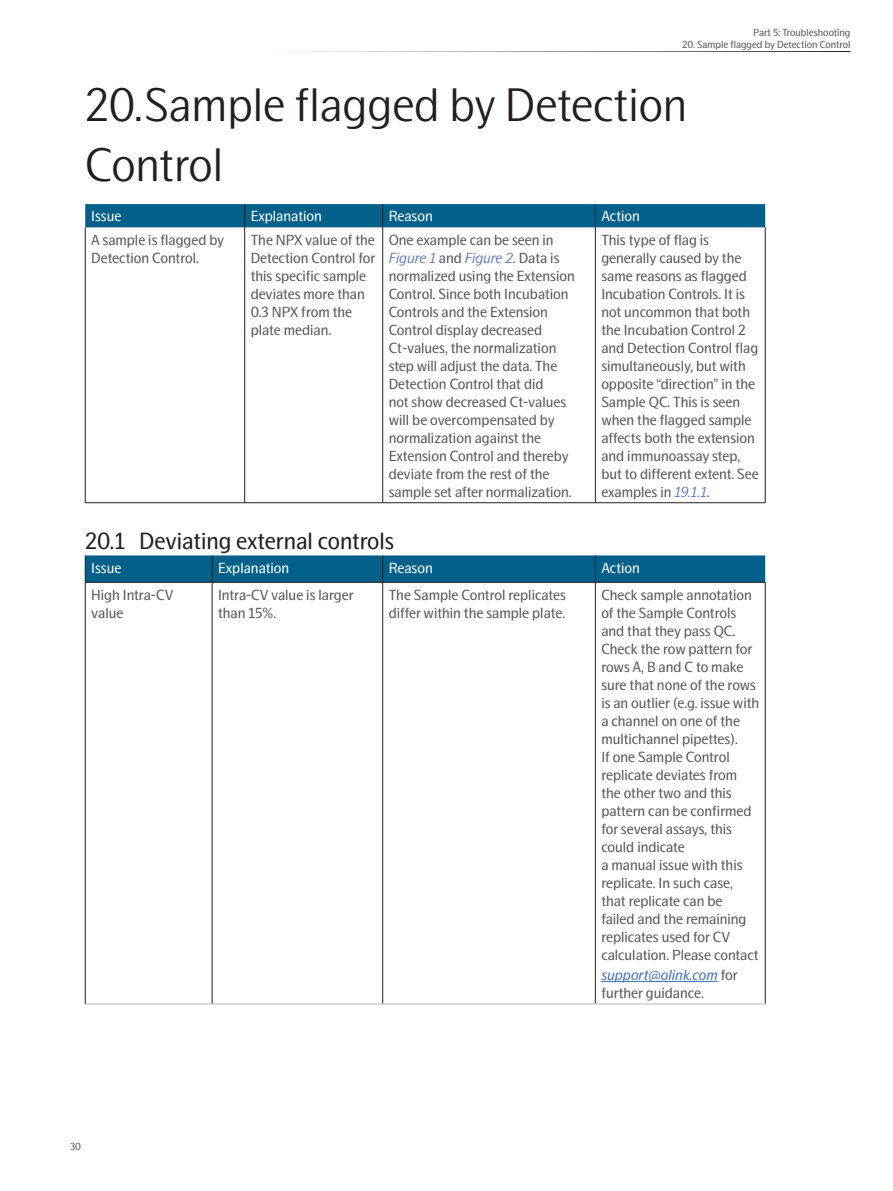
<style>
.page{position:relative;width:893px;height:1191px;background:#fff}
.page>*{position:absolute;margin:0;border:0;box-sizing:border-box;transform-origin:0 0}
.t1{font:300 48px/60px "Swedish Gothic";color:#231f20}
.t2{font:24px "Swedish Gothic";color:#231f20}
.Table{font:15px/18px "Swedish Gothic";color:#57585a}
.Table_head_white{font:15px "Swedish Gothic";color:#fff}
.Pagina{font:10.5px "Swedish Gothic";color:#57585a}
.s1{font-weight:300;font-style:italic;color:#5571c0}
.s2{font-style:italic;color:#4472c4}
</style>
<div class="page">
<div style="left:85px;top:204px;width:680px;height:23px;background:#00608a"></div>
<hr style="left:85px;top:227px;width:1px;height:275px;background:#231f20">
<hr style="left:244px;top:227px;width:1px;height:275px;background:#231f20">
<hr style="left:382px;top:227px;width:1px;height:275px;background:#231f20">
<hr style="left:595px;top:227px;width:1px;height:275px;background:#231f20">
<hr style="left:765px;top:227px;width:1px;height:275px;background:#231f20">
<hr style="left:85px;top:502px;width:160px;height:1px;background:#231f20">
<hr style="left:245px;top:502px;width:138px;height:1px;background:#231f20">
<hr style="left:383px;top:502px;width:212px;height:1px;background:#231f20">
<hr style="left:595px;top:502px;width:170px;height:1px;background:#231f20">
<hr style="left:212px;top:582px;width:1px;height:421px;background:#231f20">
<hr style="left:382px;top:582px;width:1px;height:421px;background:#231f20">
<hr style="left:595px;top:582px;width:1px;height:421px;background:#231f20">
<hr style="left:765px;top:582px;width:1px;height:421px;background:#231f20">
<hr style="left:85px;top:1003px;width:127px;height:1px;background:#b6b8b9">
<hr style="left:212px;top:1003px;width:171px;height:1px;background:#b6b8b9">
<hr style="left:383px;top:1003px;width:212px;height:1px;background:#b6b8b9">
<hr style="left:595px;top:1003px;width:170px;height:1px;background:#b6b8b9">
<svg style="left:85px;top:555px;width:680px;height:27px;background:#04618a"></svg>
<hr style="left:85px;top:582px;width:1px;height:421px;background:#231f20">
<hr style="left:85px;top:582px;width:127px;height:1px;background:#231f20">
<hr style="left:212px;top:582px;width:171px;height:1px;background:#231f20">
<hr style="left:383px;top:582px;width:212px;height:1px;background:#231f20">
<hr style="left:595px;top:582px;width:170px;height:1px;background:#231f20">
<hr style="left:601px;top:981px;width:117px;height:1px;background:#4472c4">
<p class="Pagina" style="left:753px;top:26px;width:99px">Part 5: Troubleshooting</p>
<p class="Pagina" style="left:682px;top:39px;width:170px">20. Sample flagged by Detection Control</p>
<p class="t1" style="left:85px;top:74px;width:604px">20.Sample flagged by Detection<br>Control</p>
<p class="Table_head_white" style="left:91px;top:208px;width:32px">Issue</p>
<p class="Table_head_white" style="left:251px;top:208px;width:73px">Explanation</p>
<p class="Table_head_white" style="left:389px;top:208px;width:46px">Reason</p>
<p class="Table_head_white" style="left:601px;top:208px;width:40px">Action</p>
<p class="Table" style="left:91px;top:230px;width:135px">A sample is flagged by<br>Detection Control.</p>
<p class="Table" style="left:251px;top:230px;width:126px">The NPX value of the<br>Detection Control for this specific sample deviates more than<br>0.3 NPX from the plate median.</p>
<p class="Table" style="left:389px;top:230px;width:188px">One example can be seen in<br><span class="s1">Figure 1</span> and <span class="s1">Figure 2</span>. Data is normalized using the Extension<br>Control. Since both Incubation<br>Controls and the Extension<br>Control display decreased<br>Ct-values, the normalization step will adjust the data. The<br>Detection Control that did<br>not show decreased Ct-values will be overcompensated by normalization against the<br>Extension Control and thereby deviate from the rest of the sample set after normalization.</p>
<p class="Table" style="left:601px;top:230px;width:159px">This type of flag is generally caused by the same reasons as flagged<br>Incubation Controls. It is not uncommon that both the Incubation Control 2 and Detection Control flag simultaneously, but with opposite “direction” in the<br>Sample QC. This is seen when the flagged sample affects both the extension and immunoassay step, but to different extent. See examples in <span class="s1">19.1.1</span>.</p>
<p class="t2" style="left:85px;top:527px;width:311px">20.1 Deviating external controls</p>
<p class="Table_head_white" style="left:91px;top:559px;width:32px">Issue</p>
<p class="Table_head_white" style="left:218px;top:559px;width:73px">Explanation</p>
<p class="Table_head_white" style="left:389px;top:559px;width:46px">Reason</p>
<p class="Table_head_white" style="left:601px;top:559px;width:40px">Action</p>
<p class="Table" style="left:91px;top:585px;width:84px">High Intra-CV value</p>
<p class="Table" style="left:218px;top:585px;width:137px">Intra-CV value is larger than 15%.</p>
<p class="Table" style="left:389px;top:585px;width:179px">The Sample Control replicates differ within the sample plate.</p>
<p class="Table" style="left:601px;top:585px;width:159px">Check sample annotation of the Sample Controls and that they pass QC.<br>Check the row pattern for rows A, B and C to make sure that none of the rows is an outlier (e.g. issue with a channel on one of the multichannel pipettes).<br>If one Sample Control replicate deviates from the other two and this pattern can be confirmed for several assays, this could indicate</p>
<p class="Table" style="left:601px;top:855px;width:159px">a manual issue with this replicate. In such case, that replicate can be failed and the remaining replicates used for CV calculation. Please contact</p>
<p class="Table" style="left:601px;top:965px;width:138px"><span class="s2">support@olink.com</span> for further guidance.</p>
<p class="Pagina" style="left:70px;top:1140px;width:12px">30</p>
</div>
